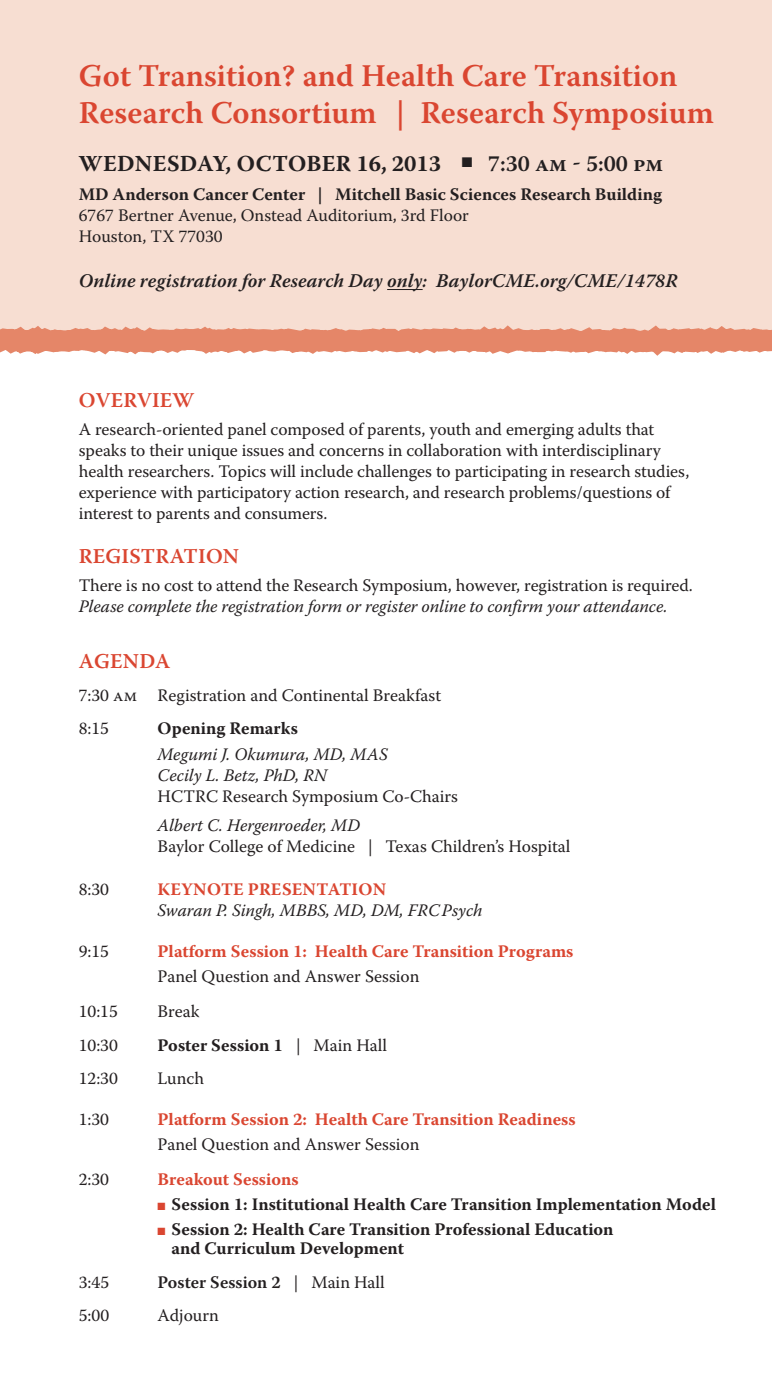
<style>
.page{position:relative;width:772px;height:1374px;background:#fff}
.page>*{position:absolute;margin:0;border:0;box-sizing:border-box;transform-origin:0 0}
.t1{font:600 31.5px/36.8px "Warnock Pro";color:#da4631}
.t2{font:700 22.75px "Warnock Pro";letter-spacing:.015em;color:#231f20}
.t3{font:600 21px "Warnock Pro";letter-spacing:.015em;color:#da4631}
.t4{font:italic 600 19.25px "Warnock Pro";color:#231f20}
.t5{font:17.5px/21px "Warnock Pro";letter-spacing:-.005em;color:#231f20}
.t6{font:700 17.5px/19.2px "Warnock Pro";color:#231f20}
.t7{font:italic 17.5px/21px "Warnock Pro";letter-spacing:-.005em;color:#231f20}
.t8{font:700 17.5px "Warnock Pro";color:#da4631}
.t9{font:600 17.5px "Warnock Pro";color:#231f20}
.t10{font:700 17.5px "Warnock Pro";letter-spacing:.02em;color:#da4631}
.s1{font-weight:600}
.s2{font-weight:400}
.s3{color:#da4631}
</style>
<div class="page">
<div style="left:0;top:0;width:772px;height:344px;background:#f7ded2"></div>
<svg style="left:0;top:325px;width:772px;height:31px"></svg>
<hr style="left:387px;top:289px;width:36px;height:1px;background:#231f20">
<h1 class="t1" style="left:79px;top:57px;width:636px">Got Transition? and Health Care Transition<br>Research Consortium | Research Symposium</h1>
<h2 class="t2" style="left:79px;top:149px;width:586px">Wednesday, October 16, 2013 ■ <span class="s1">7:30 am - 5:00 pm</span></h2>
<p class="t6" style="left:79px;top:184px;width:585px">MD Anderson Cancer Center | Mitchell Basic Sciences Research Building</p>
<p class="t5" style="left:79px;top:204px;width:392px">6767 Bertner Avenue, Onstead Auditorium, 3rd Floor<br>Houston, TX 77030</p>
<p class="t4" style="left:79px;top:269px;width:600px">Online registration for Research Day only: BaylorCME.org/CME/1478R</p>
<p class="t3" style="left:79px;top:388px;width:110px">overview</p>
<p class="t5" style="left:79px;top:418px;width:612px">A research-oriented panel composed of parents, youth and emerging adults that speaks to their unique issues and concerns in collaboration with interdisciplinary health researchers. Topics will include challenges to participating in research studies, experience with participatory action research, and research problems/questions of interest to parents and consumers.</p>
<p class="t3" style="left:79px;top:544px;width:66px">registrat</p>
<p class="t3" style="left:198px;top:544px;width:42px">ion</p>
<p class="t5" style="left:79px;top:574px;width:615px">There is no cost to attend the Research Symposium, however, registration is required.</p>
<p class="t7" style="left:79px;top:595px;width:590px">Please complete the registration form or register online to confirm your attendance.</p>
<p class="t3" style="left:79px;top:648px;width:93px">AGENDA</p>
<p class="t5" style="left:79px;top:678px;width:364px;line-height:32.7px">7:30 am Registration and Continental Breakfast<br>8:15</p>
<p class="t6" style="left:158px;top:717px;width:142px">Opening Remarks</p>
<p class="t7" style="left:158px;top:743px;width:232px">Megumi J. Okumura, MD, MAS<br>Cecily L. Betz, PhD, RN</p>
<p class="t5" style="left:158px;top:785px;width:302px">HCTRC Research Symposium Co-Chairs</p>
<p class="t7" style="left:158px;top:814px;width:204px">Albert C. Hergenroeder, MD</p>
<p class="t5" style="left:158px;top:835px;width:414px">Baylor College of Medicine | Texas Children’s Hospital</p>
<p class="t5" style="left:79px;top:878px;width:32px">8:30</p>
<p class="t10" style="left:158px;top:878px;width:230px">Keynote Presentation</p>
<p class="t7" style="left:158px;top:899px;width:326px">Swaran P. Singh, MBBS, MD, DM, FRCPsych</p>
<p class="t5" style="left:79px;top:940px;width:32px">9:15</p>
<p class="t8" style="left:158px;top:940px;width:417px">Platform Session 1: Health Care Transition Programs</p>
<p class="t5" style="left:158px;top:964px;width:263px">Panel Question and Answer Session</p>
<p class="t5" style="left:79px;top:999px;width:41px">10:15</p>
<p class="t5" style="left:158px;top:999px;width:43px">Break</p>
<p class="t5" style="left:79px;top:1034px;width:41px">10:30</p>
<p class="t6" style="left:158px;top:1035px;width:231px">Poster Session 1 <span class="s2">| Main Hall</span></p>
<p class="t5" style="left:79px;top:1067px;width:41px">12:30</p>
<p class="t5" style="left:158px;top:1067px;width:48px">Lunch</p>
<p class="t5" style="left:79px;top:1107px;width:32px">1:30</p>
<p class="t8" style="left:158px;top:1108px;width:420px">Platform Session 2: Health Care Transition Readiness</p>
<p class="t5" style="left:158px;top:1132px;width:263px">Panel Question and Answer Session</p>
<p class="t5" style="left:79px;top:1167px;width:32px">2:30</p>
<p class="t8" style="left:158px;top:1168px;width:143px">Breakout Sessions</p>
<p class="t6" style="left:158px;top:1193px;width:560px"><span class="s3">■</span> Session 1: Institutional Health Care Transition Implementation Model</p>
<p class="t6" style="left:172px;top:1218px;width:443px;text-indent:-14px"><span class="s3">■</span> Session 2: Health Care Transition Professional Education and Curriculum Development</p>
<p class="t5" style="left:79px;top:1271px;width:32px">3:45</p>
<p class="t9" style="left:158px;top:1271px;width:229px">Poster Session 2 <span class="s2">| Main Hall</span></p>
<p class="t5" style="left:79px;top:1304px;width:32px">5:00</p>
<p class="t5" style="left:158px;top:1304px;width:63px">Adjourn</p>
</div>
